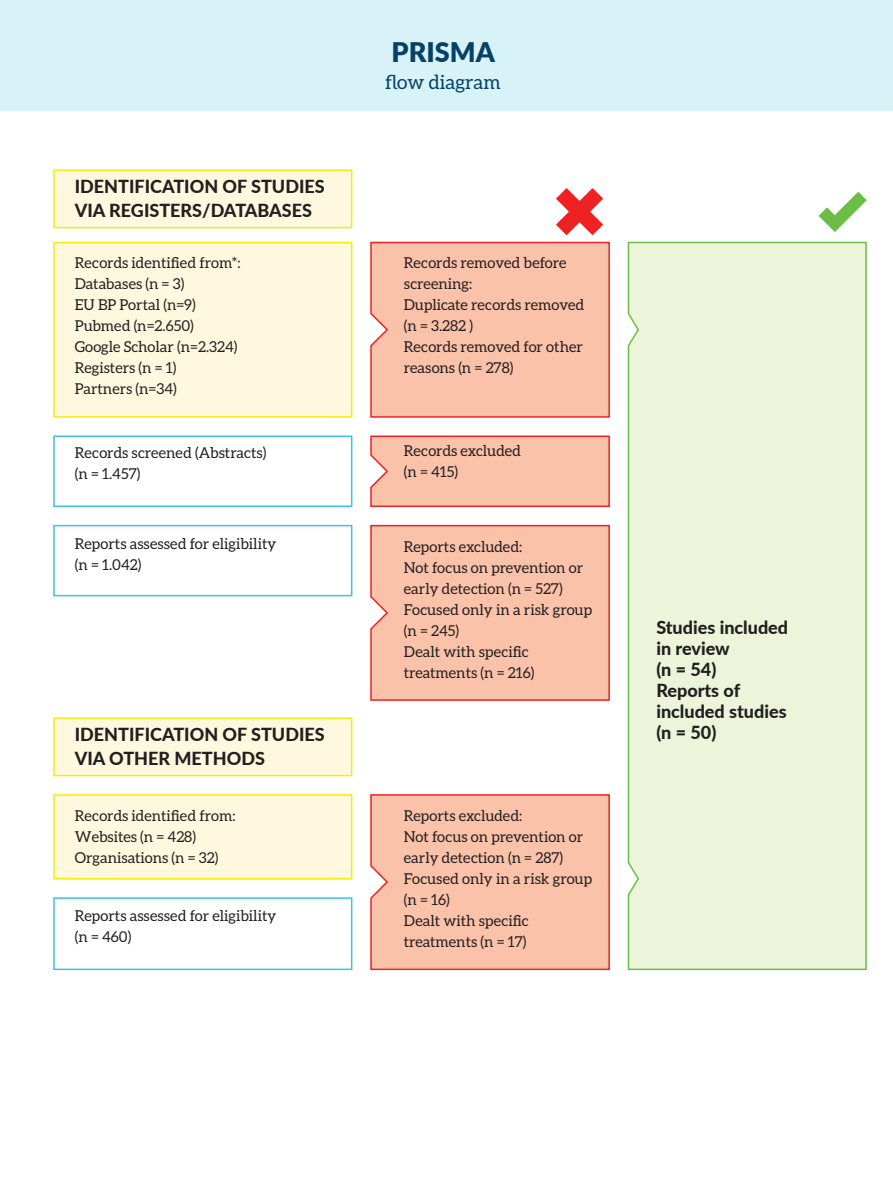
<style>
.page{position:relative;width:893px;height:1187px;background:#fff}
.page>*{position:absolute;margin:0;border:0;box-sizing:border-box;transform-origin:0 0}
.t1{font:900 27px "Lato";color:#064166}
.t2{font:19.5px "Aleo";color:#064166}
.t3{font:800 18px/21px "Lato";color:#231f20}
.t4{font:15px/21px "Aleo";color:#231f20}
</style>
<div class="page">
<div style="left:53px;top:169px;width:299px;height:59px;background:#fef8df;border:2px solid #f9ea0e"></div>
<div style="left:53px;top:717px;width:299px;height:59px;background:#fef8df;border:2px solid #f9ea0e"></div>
<div style="left:53px;top:242px;width:299px;height:175px;background:#fef8df;border:2px solid #f9ea0e"></div>
<div style="left:53px;top:794px;width:299px;height:85px;background:#fef8df;border:2px solid #f9ea0e"></div>
<div style="left:53px;top:897px;width:299px;height:73px;border:2px solid #3bc3e0"></div>
<svg style="left:370px;top:524px;width:240px;height:177px"></svg>
<div style="left:370px;top:794px;width:240px;height:176px;background:#fbc2aa"></div>
<svg style="left:370px;top:435px;width:240px;height:72px"></svg>
<div style="left:53px;top:435px;width:299px;height:72px;border:2px solid #3bc3e0"></div>
<div style="left:53px;top:525px;width:299px;height:71px;border:2px solid #3bc3e0"></div>
<div style="left:627px;top:241px;width:240px;height:729px;background:#ecf4d9"></div>
<svg style="left:371px;top:188px;width:239px;height:229px"></svg>
<svg style="left:818px;top:191px;width:49px;height:41px"></svg>
<div style="left:0;top:0;width:893px;height:111px;background:#d7f3f8"></div>
<p class="t3" style="left:75px;top:174px;width:251px;line-height:24px">IDENTIFICATION OF STUDIES<br>VIA REGISTERS/DATABASES</p>
<p class="t4" style="left:75px;top:252px;width:167px">Records identified from*:<br>Databases (n = 3)<br>EU BP Portal (n=9)<br>Pubmed (n=2.650)<br>Google Scholar (n=2.324)<br>Registers (n = 1)<br>Partners (n=34)</p>
<p class="t4" style="left:75px;top:442px;width:193px">Records screened (Abstracts) (n = 1.457)</p>
<p class="t4" style="left:75px;top:533px;width:203px">Reports assessed for eligibility (n = 1.042)</p>
<p class="t3" style="left:75px;top:722px;width:251px;line-height:24px">IDENTIFICATION OF STUDIES<br>VIA OTHER METHODS</p>
<p class="t4" style="left:75px;top:804px;width:162px">Records identified from:<br>Websites (n = 428)<br>Organisations (n = 32)</p>
<p class="t4" style="left:75px;top:904px;width:203px">Reports assessed for eligibility (n = 460)</p>
<h1 class="t1" style="left:392px;top:36px;width:105px">PRISMA</h1>
<h2 class="t2" style="left:385px;top:71px;width:117px">flow diagram</h2>
<p class="t4" style="left:404px;top:252px;width:182px">Records removed before screening:<br>Duplicate records removed (n = 3.282 )<br>Records removed for other reasons (n = 278)</p>
<p class="t4" style="left:404px;top:440px;width:119px">Records excluded (n = 415)</p>
<p class="t4" style="left:404px;top:535px;width:190px">Reports excluded:<br>Not focus on prevention or early detection (n = 527)<br>Focused only in a risk group (n = 245)<br>Dealt with specific treatments (n = 216)</p>
<p class="t4" style="left:404px;top:804px;width:190px">Reports excluded:<br>Not focus on prevention or early detection (n = 287)<br>Focused only in a risk group (n = 16)<br>Dealt with specific treatments (n = 17)</p>
<p class="t3" style="left:656px;top:616px;width:133px">Studies included in review<br>(n = 54)<br>Reports of included studies (n = 50)</p>
</div>
